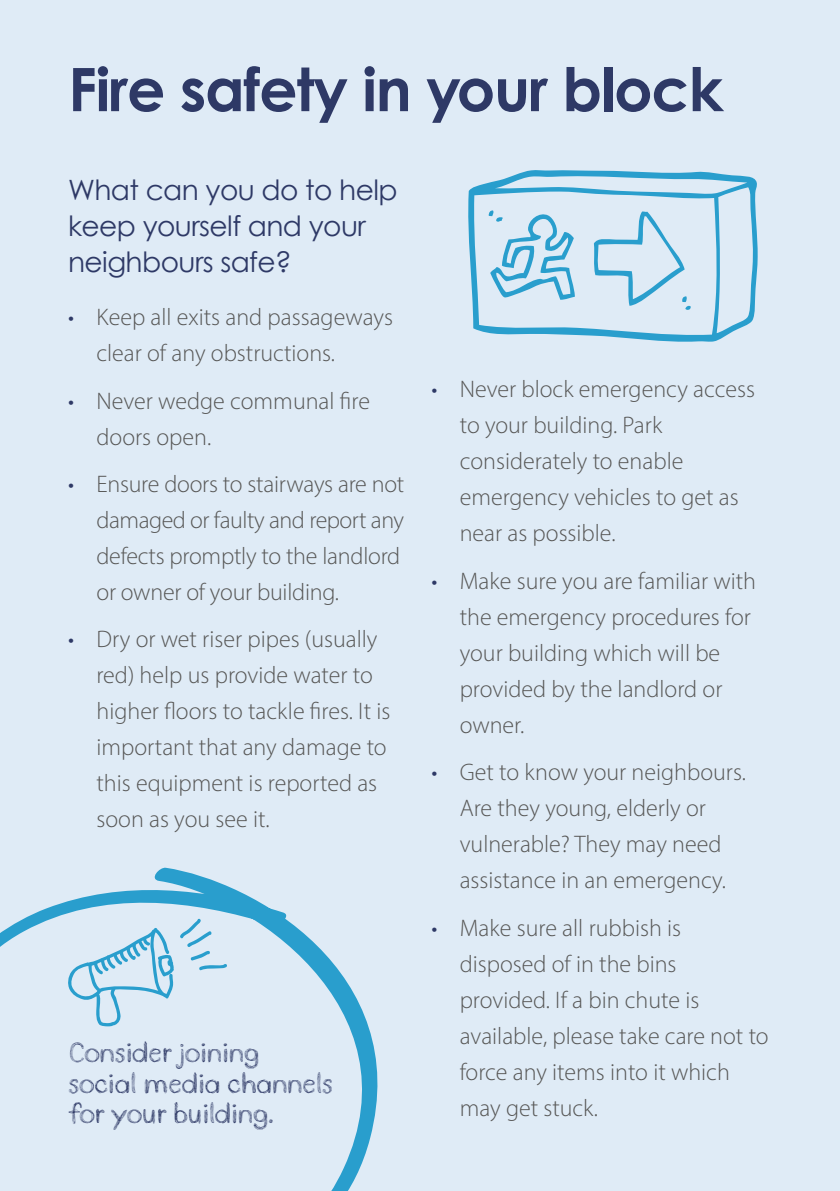
<style>
.page{position:relative;width:840px;height:1191px;background:#fff}
.page>*{position:absolute;margin:0;border:0;box-sizing:border-box;transform-origin:0 0}
.t1{font:700 60px "Century Gothic";letter-spacing:-.02em;color:#2e3966}
.Intro_text{font:28px/36px "Century Gothic";letter-spacing:-.02em;color:#2e3966}
.t2{font:28px/30.2px "Doodle Pen";letter-spacing:-.03em;color:#2e3966}
.t3{font:300 24px/36px "Myriad Pro";color:#575756}
.s1{color:#2e3966}
</style>
<div class="page">
<div style="left:0;top:0;width:839px;height:1191px;background:#dfebf6"></div>
<svg style="left:468px;top:170px;width:289px;height:172px"></svg>
<svg style="left:488px;top:210px;width:86px;height:90px"></svg>
<svg style="left:592px;top:211px;width:98px;height:100px"></svg>
<svg style="left:0;top:867px;width:378px;height:324px"></svg>
<svg style="left:67px;top:917px;width:161px;height:109px"></svg>
<h1 class="t1" style="left:68px;top:44px;width:656px">Fire safety in your block</h1>
<p class="Intro_text" style="left:68px;top:172px;width:331px">What can you do to help keep yourself and your neighbours safe?</p>
<p class="t3" style="left:96px;top:299px;width:298px;text-indent:-28px"><span class="s1">•</span> Keep all exits and passageways clear of any obstructions.</p>
<p class="t3" style="left:96px;top:382px;width:275px;text-indent:-28px"><span class="s1">•</span> Never wedge communal fire doors open.</p>
<p class="t3" style="left:96px;top:466px;width:309px;text-indent:-28px"><span class="s1">•</span> Ensure doors to stairways are not damaged or faulty and report any defects promptly to the landlord or owner of your building.</p>
<p class="t3" style="left:96px;top:621px;width:295px;text-indent:-28px"><span class="s1">•</span> Dry or wet riser pipes (usually red) help us provide water to higher floors to tackle fires. It is important that any damage to this equipment is reported as soon as you see it.</p>
<p class="t2" style="left:68px;top:1040px;width:267px">Consider joining social media channels for your building.</p>
<p class="t3" style="left:459px;top:371px;width:297px;text-indent:-28px"><span class="s1">•</span> Never block emergency access to your building. Park considerately to enable emergency vehicles to get as near as possible.</p>
<p class="t3" style="left:459px;top:562px;width:298px;text-indent:-28px"><span class="s1">•</span> Make sure you are familiar with the emergency procedures for your building which will be provided by the landlord or owner.</p>
<p class="t3" style="left:431px;top:754px;width:316px;text-align:center"><span class="s1">•</span> Get to know your neighbours.<br>Are they young, elderly or vulnerable? They may need assistance in an emergency.</p>
<p class="t3" style="left:459px;top:909px;width:310px;text-indent:-28px"><span class="s1">•</span> Make sure all rubbish is disposed of in the bins provided. If a bin chute is available, please take care not to force any items into it which may get stuck.</p>
</div>
